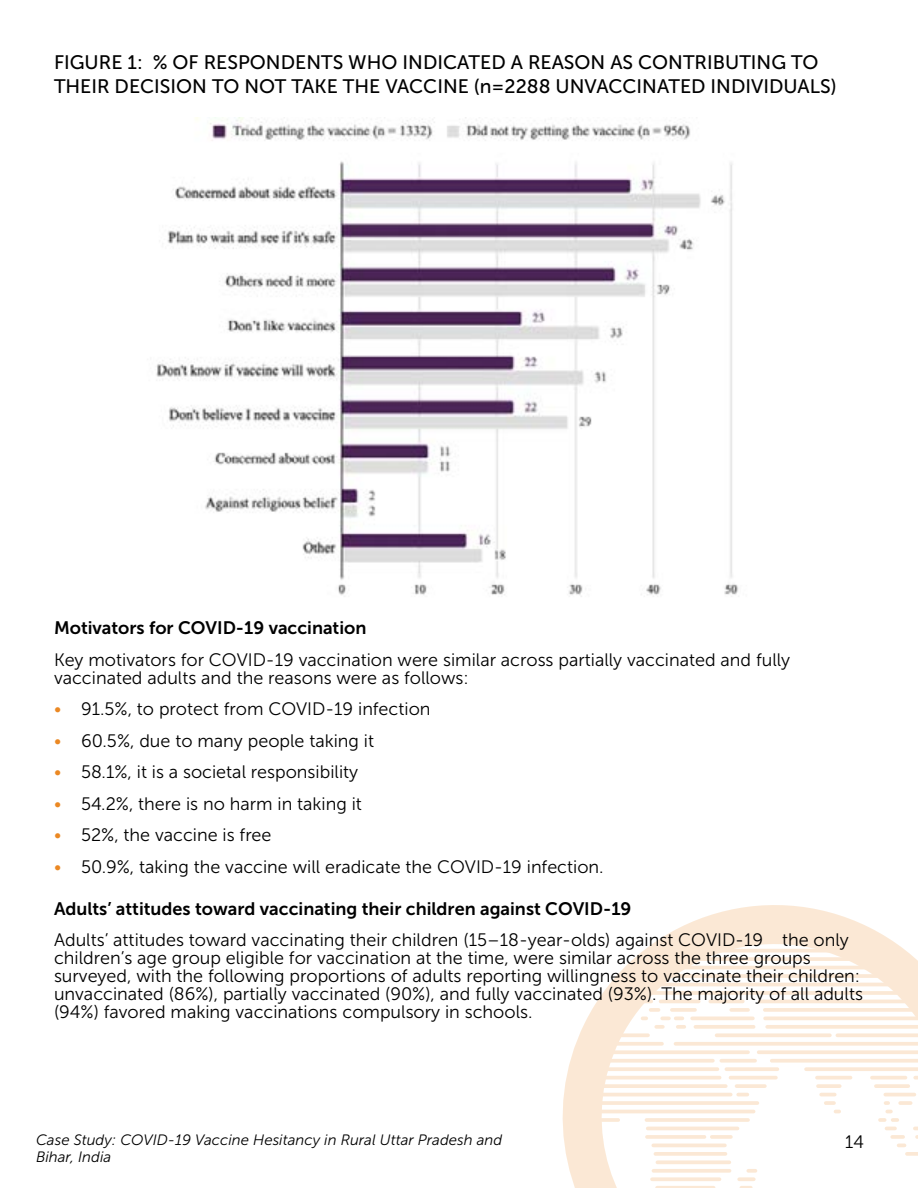
<style>
.page{position:relative;width:918px;height:1188px;background:#fff}
.page>*{position:absolute;margin:0;border:0;box-sizing:border-box;transform-origin:0 0}
.t1{font:19.5px/24px "Museo Sans 500";color:#000}
.t2{font:18px/18px "Museo Sans 300";color:#000}
.t3{font:18px "Museo Sans 700";color:#000}
.t4{font:18px "Museo Slab 300";color:#000}
.t5{font:italic 15px "Museo Sans 300";color:#000}
.s1{font-family:"Museo Slab 300";color:#eb8823}
</style>
<div class="page">
<svg style="left:563px;top:905px;width:355px;height:283px"></svg>
<img style="left:156px;top:118px;width:583px;height:479px">
<p class="t1" style="left:54px;top:50px;width:784px">FIGURE 1: % OF RESPONDENTS WHO INDICATED A REASON AS CONTRIBUTING TO<br>THEIR DECISION TO NOT TAKE THE VACCINE (n=2288 UNVACCINATED INDIVIDUALS)</p>
<p class="t3" style="left:54px;top:618px;width:314px">Motivators for COVID-19 vaccination</p>
<p class="t2" style="left:54px;top:651px;width:738px">Key motivators for COVID-19 vaccination were similar across partially vaccinated and fully vaccinated adults and the reasons were as follows:</p>
<p class="t2" style="left:54px;top:700px;width:378px"><span class="s1">•</span> 91.5%, to protect from COVID-19 infection</p>
<p class="t2" style="left:54px;top:732px;width:322px"><span class="s1">•</span> 60.5%, due to many people taking it</p>
<p class="t2" style="left:54px;top:763px;width:306px"><span class="s1">•</span> 58.1%, it is a societal responsibility</p>
<p class="t2" style="left:54px;top:795px;width:310px"><span class="s1">•</span> 54.2%, there is no harm in taking it</p>
<p class="t2" style="left:54px;top:826px;width:219px"><span class="s1">•</span> 52%, the vaccine is free</p>
<p class="t2" style="left:54px;top:858px;width:551px"><span class="s1">•</span> 50.9%, taking the vaccine will eradicate the COVID-19 infection.</p>
<p class="t3" style="left:54px;top:898px;width:579px">Adults’ attitudes toward vaccinating their children against COVID-19</p>
<p class="t2" style="left:54px;top:931px;width:811px">Adults’ attitudes toward vaccinating their children (15–18-year-olds) against COVID-19 ─ the only children’s age group eligible for vaccination at the time, were similar across the three groups surveyed, with the following proportions of adults reporting willingness to vaccinate their children: unvaccinated (86%), partially vaccinated (90%), and fully vaccinated (93%). The majority of all adults (94%) favored making vaccinations compulsory in schools.</p>
<p class="t5" style="left:36px;top:1132px;width:468px">Case Study: COVID-19 Vaccine Hesitancy in Rural Uttar Pradesh and</p>
<p class="t4" style="left:845px;top:1131px;width:20px">14</p>
<p class="t5" style="left:36px;top:1149px;width:77px">Bihar, India</p>
</div>
